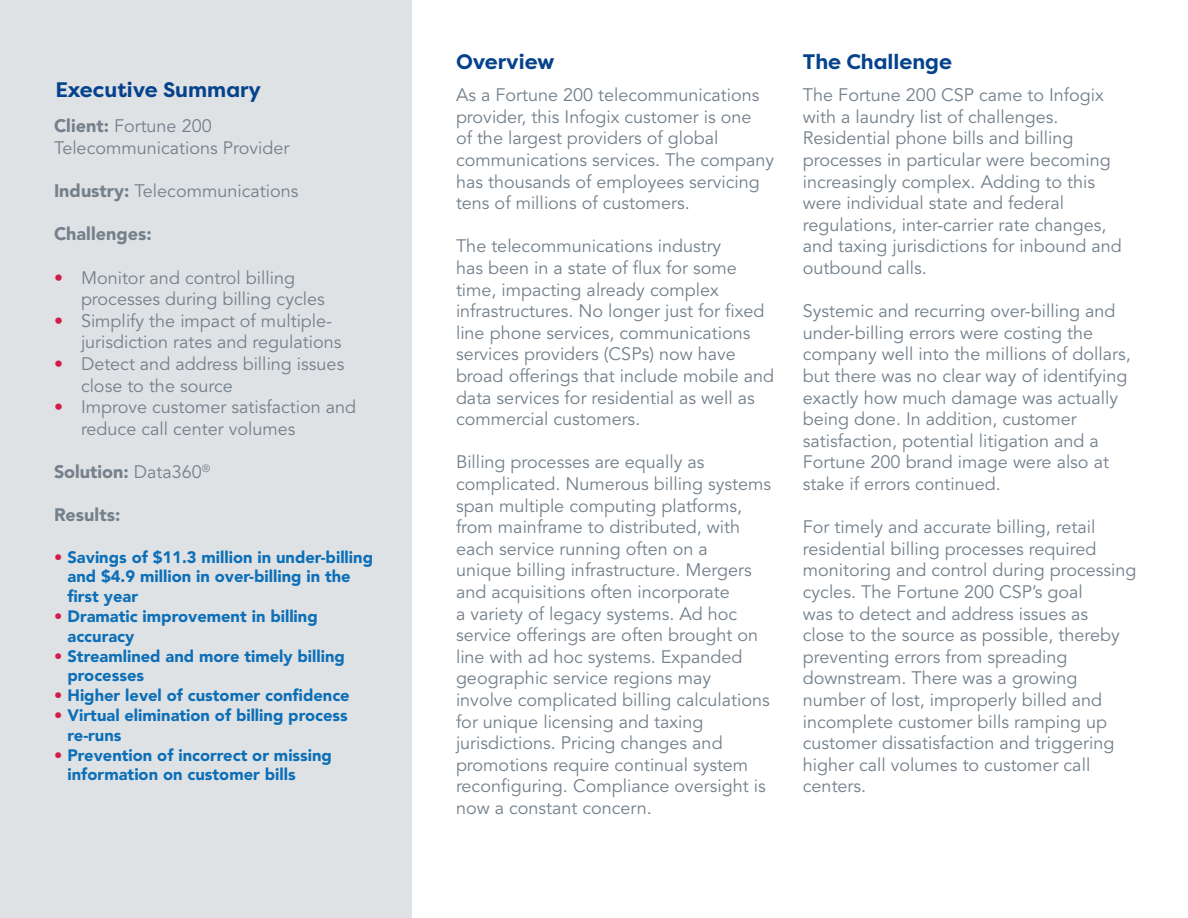
<style>
.page{position:relative;width:1188px;height:918px;background:#fff}
.page>*{position:absolute;margin:0;border:0;box-sizing:border-box;transform-origin:0 0}
.t1{font:700 21px "Filson Pro";color:#05428c}
.t2{font:18px/21.6px "Avenir LT Pro";color:#74808b}
.t3{font:900 18px "Avenir LT Pro";color:#74808b}
.t4{font:900 16.5px/19.8px "Avenir LT Pro";color:#0c6fb8}
.s1{font-weight:900}
.s2{color:#d21d49}
.s3{font-weight:400}
</style>
<div class="page">
<div style="left:0;top:0;width:411px;height:918px;background:#dfe2e4"></div>
<p class="t1" style="left:55px;top:77px;width:207px">Executive Summary</p>
<p class="t2" style="left:54px;top:116px;width:237px"><span class="s1">Client:</span> Fortune 200<br>Telecommunications Provider</p>
<p class="t2" style="left:54px;top:181px;width:246px"><span class="s1">Industry:</span> Telecommunications</p>
<p class="t3" style="left:54px;top:223px;width:99px">Challenges:</p>
<p class="t2" style="left:81px;top:267px;width:245px;text-indent:-27px"><span class="s2">•</span> Monitor and control billing processes during billing cycles</p>
<p class="t2" style="left:81px;top:310px;width:262px;text-indent:-27px"><span class="s2">•</span> Simplify the impact of multiple&shy;jurisdiction rates and regulations</p>
<p class="t2" style="left:81px;top:353px;width:265px;text-indent:-27px"><span class="s2">•</span> Detect and address billing issues close to the source</p>
<p class="t2" style="left:81px;top:397px;width:277px;text-indent:-27px"><span class="s2">•</span> Improve customer satisfaction and reduce call center volumes</p>
<p class="t3" style="left:54px;top:461px;width:158px">Solution: <span class="s3">Data360</span><sup>®</sup></p>
<p class="t3" style="left:54px;top:504px;width:68px">Results:</p>
<p class="t4" style="left:68px;top:547px;width:307px;text-indent:-14px"><span class="s2">•</span> Savings of $11.3 million in under-billing and $4.9 million in over-billing in the first year</p>
<p class="t4" style="left:68px;top:606px;width:252px;text-indent:-14px"><span class="s2">•</span> Dramatic improvement in billing accuracy</p>
<p class="t4" style="left:68px;top:646px;width:279px;text-indent:-14px"><span class="s2">•</span> Streamlined and more timely billing processes</p>
<p class="t4" style="left:54px;top:686px;width:297px"><span class="s2">•</span> Higher level of customer confidence</p>
<p class="t4" style="left:68px;top:705px;width:282px;text-indent:-14px"><span class="s2">•</span> Virtual elimination of billing process re-runs</p>
<p class="t4" style="left:68px;top:745px;width:266px;text-indent:-14px"><span class="s2">•</span> Prevention of incorrect or missing information on customer bills</p>
<p class="t1" style="left:456px;top:49px;width:100px">Overview</p>
<p class="t2" style="left:456px;top:85px;width:320px">As a Fortune 200 telecommunications provider, this Infogix customer is one<br>of the largest providers of global communications services. The company has thousands of employees servicing tens of millions of customers.</p>
<p class="t2" style="left:456px;top:236px;width:320px">The telecommunications industry<br>has been in a state of flux for some time, impacting already complex infrastructures. No longer just for fixed line phone services, communications services providers (CSPs) now have broad offerings that include mobile and data services for residential as well as commercial customers.</p>
<p class="t2" style="left:456px;top:452px;width:317px">Billing processes are equally as complicated. Numerous billing systems span multiple computing platforms, from mainframe to distributed, with each service running often on a<br>unique billing infrastructure. Mergers and acquisitions often incorporate<br>a variety of legacy systems. Ad hoc service offerings are often brought on line with ad hoc systems. Expanded geographic service regions may involve complicated billing calculations for unique licensing and taxing jurisdictions. Pricing changes and promotions require continual system reconfiguring. Compliance oversight is</p>
<p class="t2" style="left:456px;top:797px;width:197px">now a constant concern.</p>
<p class="t1" style="left:803px;top:49px;width:151px">The Challenge</p>
<p class="t2" style="left:803px;top:85px;width:320px">The Fortune 200 CSP came to Infogix with a laundry list of challenges.<br>Residential phone bills and billing processes in particular were becoming increasingly complex. Adding to this were individual state and federal regulations, inter-carrier rate changes, and taxing jurisdictions for inbound and outbound calls.</p>
<p class="t2" style="left:803px;top:301px;width:329px">Systemic and recurring over-billing and under-billing errors were costing the company well into the millions of dollars, but there was no clear way of identifying exactly how much damage was actually being done. In addition, customer satisfaction, potential litigation and a Fortune 200 brand image were also at stake if errors continued.</p>
<p class="t2" style="left:803px;top:517px;width:335px">For timely and accurate billing, retail residential billing processes required monitoring and control during processing cycles. The Fortune 200 CSP’s goal<br>was to detect and address issues as<br>close to the source as possible, thereby preventing errors from spreading downstream. There was a growing number of lost, improperly billed and incomplete customer bills ramping up customer dissatisfaction and triggering higher call volumes to customer call centers.</p>
</div>
